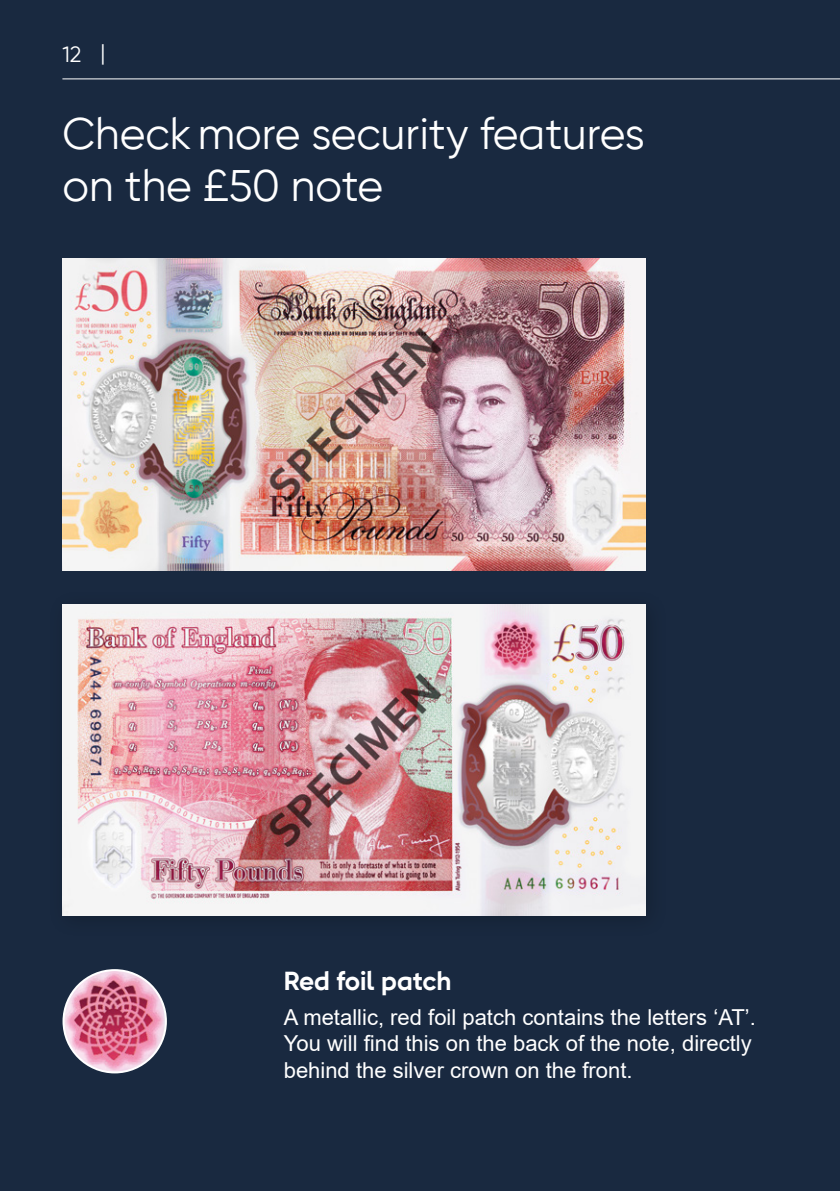
<style>
.page{position:relative;width:840px;height:1191px;background:#fff}
.page>*{position:absolute;margin:0;border:0;box-sizing:border-box;transform-origin:0 0}
.Page_headings{font:44px/52.8px "Gilroy For BOE";color:#fff}
.Bold_text_titles{font:700 26px "Gilroy For BOE";letter-spacing:-.005em;color:#fff}
.Text{font:22px/26.4px "Arial";color:#fff}
.t1{font:22px "Gilroy For BOE";color:#fff}
</style>
<div class="page">
<div style="left:0;top:0;width:839px;height:1191px;background:#192940"></div>
<img style="left:63px;top:970px;width:103px;height:102px;border-radius:51px">
<div style="left:62px;top:969px;width:105px;height:104px;border:2px solid #fff;border-radius:50%"></div>
<img style="left:62px;top:604px;width:583px;height:312px">
<img style="left:62px;top:258px;width:583px;height:312px">
<hr style="left:62px;top:78px;width:777px;height:1px;background:#fff">
<p class="t1" style="left:62px;top:41px;width:44px">12 |</p>
<h2 class="Page_headings" style="left:62px;top:107px;width:583px">Check more security features on the £50 note</h2>
<h3 class="Bold_text_titles" style="left:283px;top:965px;width:169px">Red foil patch</h3>
<p class="Text" style="left:283px;top:1003px;width:473px">A metallic, red foil patch contains the letters ‘AT’.<br>You will find this on the back of the note, directly behind the silver crown on the front.</p>
</div>
